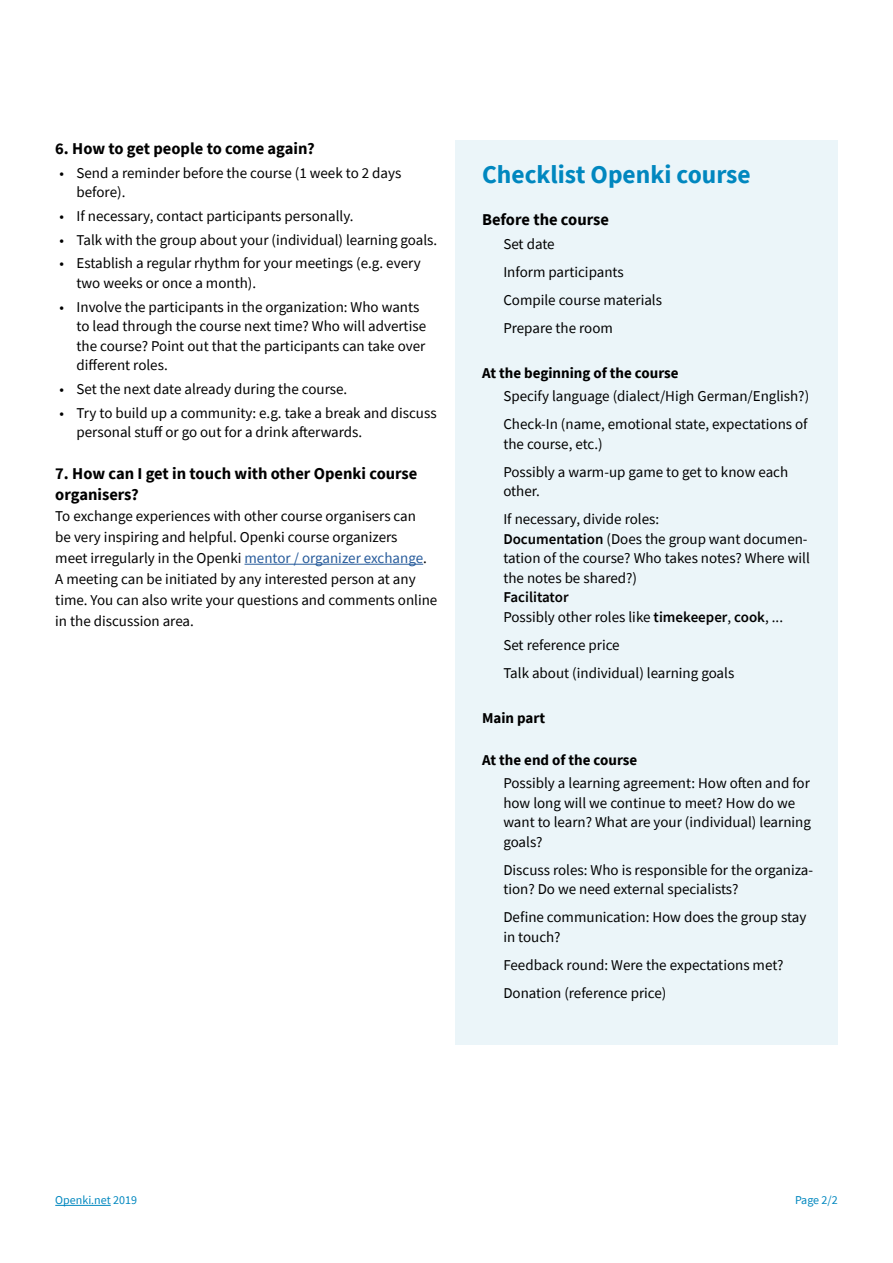
<style>
.page{position:relative;width:893px;height:1263px;background:#fff}
.page>*{position:absolute;margin:0;border:0;box-sizing:border-box;transform-origin:0 0}
.t1{font:700 25.5px "Source Sans Pro";color:#0087bf}
.t2{font:700 16.5px/21px "Source Sans Pro";color:#000}
.t3{font:15px/19.5px "Source Sans Pro";color:#000}
.t4{font:700 15px "Source Sans Pro";color:#000}
.t5{font:12px "Source Sans Pro";color:#0087bf}
.s1{color:#275b9b}
.s2{font-weight:600}
</style>
<div class="page">
<hr style="left:55px;top:1205px;width:56px;height:1px;background:#0087bf">
<hr style="left:244px;top:564px;width:179px;height:1px;background:#275b9b">
<div style="left:455px;top:140px;width:383px;height:905px;background:#ebf5f9"></div>
<p class="t2" style="left:55px;top:138px;width:261px">6. How to get people to come again?</p>
<p class="t3" style="left:77px;top:163px;width:326px;text-indent:-17px">• Send a reminder before the course (1 week to 2 days before).</p>
<p class="t3" style="left:60px;top:206px;width:296px">• If necessary, contact participants personally.</p>
<p class="t3" style="left:60px;top:230px;width:379px">• Talk with the group about your (individual) learning goals.</p>
<p class="t3" style="left:77px;top:253px;width:346px;text-indent:-17px">• Establish a regular rhythm for your meetings (e.g. every two weeks or once a month).</p>
<p class="t3" style="left:77px;top:297px;width:351px;text-indent:-17px">• Involve the participants in the organization: Who wants to lead through the course next time? Who will advertise the course? Point out that the participants can take over different roles.</p>
<p class="t3" style="left:60px;top:379px;width:289px">• Set the next date already during the course.</p>
<p class="t3" style="left:77px;top:403px;width:362px;text-indent:-17px">• Try to build up a community: e.g. take a break and discuss personal stuff or go out for a drink afterwards.</p>
<p class="t2" style="left:55px;top:463px;width:364px">7. How can I get in touch with other Openki course organisers?</p>
<p class="t3" style="left:55px;top:505px;width:384px;line-height:21px">To exchange experiences with other course organisers can<br>be very inspiring and helpful. Openki course organizers<br>meet irregularly in the Openki <span class="s1">mentor / organizer exchange</span>.<br>A meeting can be initiated by any interested person at any time. You can also write your questions and comments online in the discussion area.</p>
<h1 class="t1" style="left:482px;top:157px;width:270px">Checklist Openki course</h1>
<p class="t2" style="left:482px;top:209px;width:128px">Before the course</p>
<p class="t3" style="left:503px;top:230px;width:160px;line-height:28px">Set date<br>Inform participants<br>Compile course materials<br>Prepare the room</p>
<p class="t4" style="left:482px;top:362px;width:198px">At the beginning of the course</p>
<p class="t3" style="left:503px;top:382px;width:307px;line-height:28px">Specify language (dialect/High German/English?)<br>Check-In (name, emotional state, expectations of</p>
<p class="t3" style="left:503px;top:430px;width:286px;line-height:28px">the course, etc.)<br>Possibly a warm-up game to get to know each</p>
<p class="t3" style="left:503px;top:477px;width:157px;line-height:28px">other.<br>If necessary, divide roles:</p>
<p class="t3" style="left:503px;top:529px;width:308px"><span class="s2">Documentation</span> (Does the group want documen&shy;tation of the course? Who takes notes? Where will the notes be shared?)</p>
<p class="t3" style="left:503px;top:588px;width:281px"><span class="s2">Facilitator<br></span>Possibly other roles like <span class="s2">timekeeper</span>, <span class="s2">cook</span>, ...</p>
<p class="t3" style="left:503px;top:631px;width:232px;line-height:28px">Set reference price<br>Talk about (individual) learning goals</p>
<p class="t4" style="left:482px;top:707px;width:65px">Main part</p>
<p class="t4" style="left:482px;top:749px;width:157px">At the end of the course</p>
<p class="t3" style="left:503px;top:774px;width:309px">Possibly a learning agreement: How often and for how long will we continue to meet? How do we want to learn? What are your (individual) learning goals?</p>
<p class="t3" style="left:503px;top:860px;width:311px">Discuss roles: Who is responsible for the organiza&shy;tion? Do we need external specialists?</p>
<p class="t3" style="left:503px;top:908px;width:305px">Define communication: How does the group stay in touch?</p>
<p class="t3" style="left:503px;top:951px;width:282px;line-height:28px">Feedback round: Were the expectations met?<br>Donation (reference price)</p>
<p class="t5" style="left:55px;top:1193px;width:83px">Openki.net 2019</p>
<p class="t5" style="left:795px;top:1193px;width:44px">Page 2/2</p>
</div>
